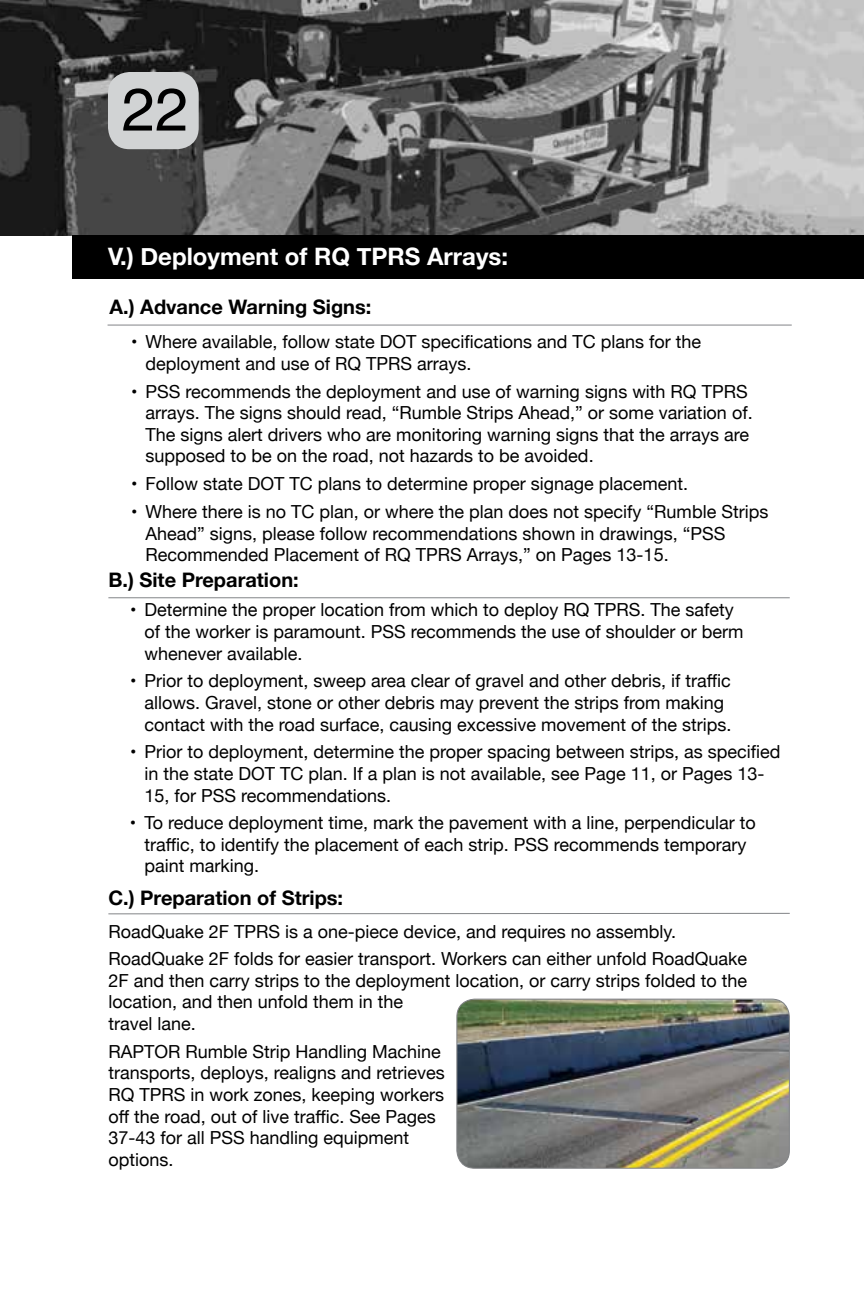
<style>
.page{position:relative;width:864px;height:1296px;background:#fff}
.page>*{position:absolute;margin:0;border:0;box-sizing:border-box;transform-origin:0 0}
.t1{font:60px "Helvetica";color:#000}
.t2{font:700 24px "Helvetica Neue";color:#fff}
.t3{font:700 20px "Helvetica Neue";color:#000}
.t4{font:18px/21.6px "Helvetica Neue";color:#000}
</style>
<div class="page">
<img style="left:0;top:0;width:864px;height:236px">
<div style="left:72px;top:236px;width:792px;height:43px;background:#000"></div>
<hr style="left:108px;top:597px;width:682px;height:1px;background:#828487">
<hr style="left:108px;top:913px;width:682px;height:1px;background:#828487">
<hr style="left:108px;top:325px;width:684px;height:1px;background:#828487">
<img style="left:457px;top:999px;width:332px;height:169px">
<div style="left:456px;top:999px;width:334px;height:170px;border:1px solid #808285;border-radius:18px"></div>
<div style="left:108px;top:72px;width:91px;height:77px;background:#d1d3d4;border-radius:22px"></div>
<h1 class="t1" style="left:121px;top:63px;width:68px">22</h1>
<h2 class="t2" style="left:108px;top:238px;width:402px">V.) Deployment of RQ TPRS Arrays:</h2>
<p class="t3" style="left:110px;top:291px;width:263px">A.) Advance Warning Signs:</p>
<p class="t4" style="left:146px;top:332px;width:557px;text-indent:-14px">• Where available, follow state DOT specifications and TC plans for the deployment and use of RQ TPRS arrays.</p>
<p class="t4" style="left:146px;top:381px;width:609px;text-indent:-14px">• PSS recommends the deployment and use of warning signs with RQ TPRS arrays. The signs should read, “Rumble Strips Ahead,” or some variation of.<br>The signs alert drivers who are monitoring warning signs that the arrays are supposed to be on the road, not hazards to be avoided.</p>
<p class="t4" style="left:131px;top:474px;width:559px">• Follow state DOT TC plans to determine proper signage placement.</p>
<p class="t4" style="left:146px;top:502px;width:624px;text-indent:-14px">• Where there is no TC plan, or where the plan does not specify “Rumble Strips<br>Ahead” signs, please follow recommendations shown in drawings, “PSS<br>Recommended Placement of RQ TPRS Arrays,” on Pages 13-15.</p>
<p class="t3" style="left:108px;top:565px;width:192px">B.) Site Preparation:</p>
<p class="t4" style="left:144px;top:600px;width:601px;text-indent:-14px">• Determine the proper location from which to deploy RQ TPRS. The safety of the worker is paramount. PSS recommends the use of shoulder or berm whenever available.</p>
<p class="t4" style="left:144px;top:671px;width:589px;text-indent:-14px">• Prior to deployment, sweep area clear of gravel and other debris, if traffic allows. Gravel, stone or other debris may prevent the strips from making contact with the road surface, causing excessive movement of the strips.</p>
<p class="t4" style="left:144px;top:742px;width:638px;text-indent:-14px">• Prior to deployment, determine the proper spacing between strips, as specified in the state DOT TC plan. If a plan is not available, see Page 11, or Pages 13-<br>15, for PSS recommendations.</p>
<p class="t4" style="left:144px;top:813px;width:613px;text-indent:-14px">• To reduce deployment time, mark the pavement with a line, perpendicular to traffic, to identify the placement of each strip. PSS recommends temporary paint marking.</p>
<p class="t3" style="left:108px;top:883px;width:236px">C.) Preparation of Strips:</p>
<p class="t4" style="left:108px;top:918px;width:640px;line-height:27.8px">RoadQuake 2F TPRS is a one-piece device, and requires no assembly.<br>RoadQuake 2F folds for easier transport. Workers can either unfold RoadQuake</p>
<p class="t4" style="left:108px;top:971px;width:640px">2F and then carry strips to the deployment location, or carry strips folded to the location, and then unfold them in the<br>travel lane.</p>
<p class="t4" style="left:108px;top:1042px;width:338px">RAPTOR Rumble Strip Handling Machine transports, deploys, realigns and retrieves RQ TPRS in work zones, keeping workers off the road, out of live traffic. See Pages 37-43 for all PSS handling equipment options.</p>
</div>
